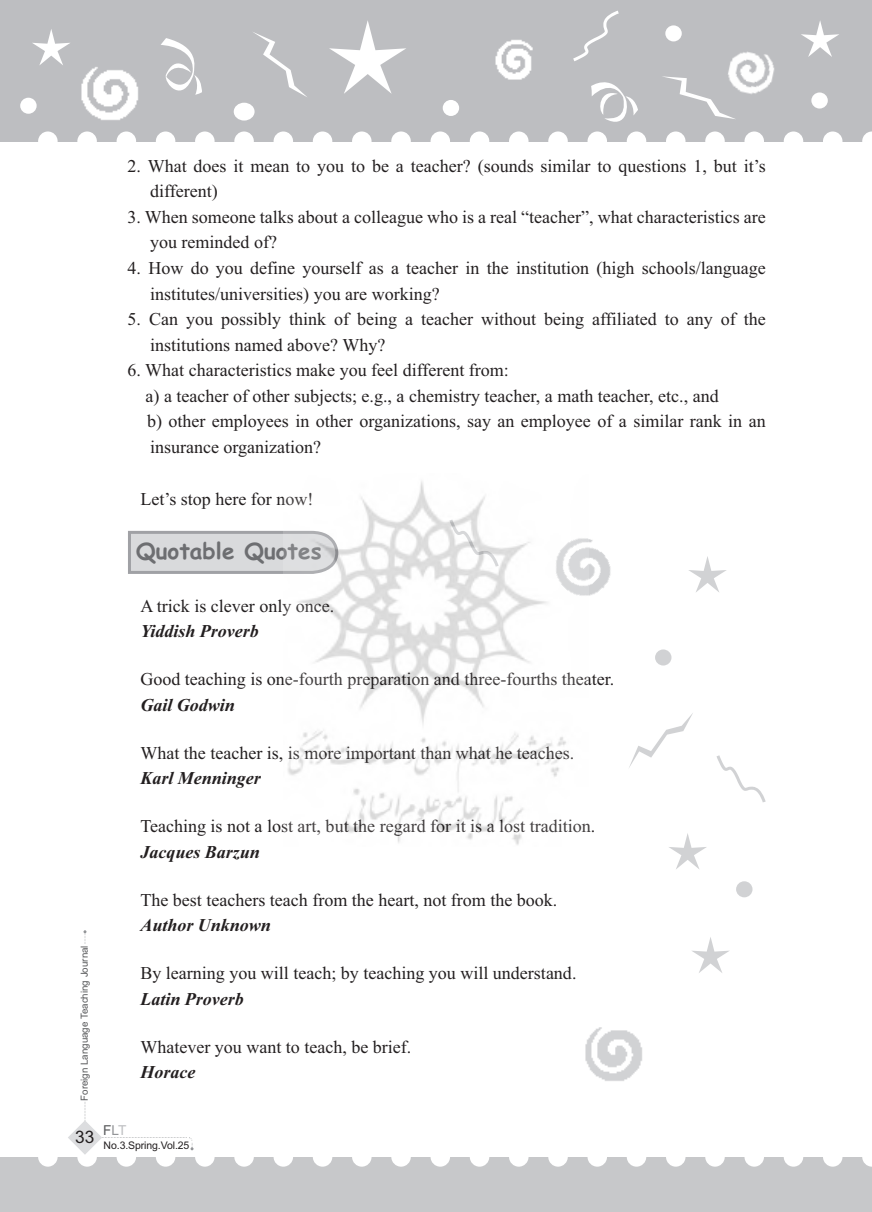
<style>
.page{position:relative;width:872px;height:1212px;background:#fff}
.page>*{position:absolute;margin:0;border:0;box-sizing:border-box;transform-origin:0 0}
.t1{font:700 22.5px "Comic Sans MS";color:#6d6e71}
.t2{font:18px/25.5px "Times New Roman";color:#231f20}
.t3{font:italic 700 18px "Times New Roman";color:#231f20}
.t4{font:13.65px "Arial";color:#57585a}
.t5{font:10.5px "Arial";letter-spacing:-.01em;color:#231f20}
.t6{font:9.75px "Arial";color:#57585a}
.s1{color:#939598}
.s2{color:#bdbec1}
</style>
<div class="page">
<div style="left:0;top:1157px;width:872px;height:55px;background:#c7c8ca"></div>
<div style="left:0;top:0;width:872px;height:141px;background:#bdbec1"></div>
<svg style="left:32px;top:11px;width:840px;height:131px"></svg>
<div style="left:665px;top:25px;width:17px;height:16px;background:#fff;border-radius:50%"></div>
<div style="left:811px;top:92px;width:16px;height:17px;background:#fff;border-radius:50%"></div>
<div style="left:20px;top:98px;width:17px;height:16px;background:#fff;border-radius:50%"></div>
<svg style="left:128px;top:531px;width:155px;height:43px;background:#d0d1d3"></svg>
<svg style="left:588px;top:539px;width:177px;height:263px"></svg>
<svg style="left:669px;top:833px;width:38px;height:36px"></svg>
<svg style="left:628px;top:712px;width:65px;height:57px"></svg>
<div style="left:736px;top:881px;width:16px;height:16px;background:#d1d2d4;border-radius:50%"></div>
<svg style="left:38px;top:930px;width:834px;height:236px"></svg>
<div style="left:81px;top:945px;width:8px;height:156px;background:#fff"></div>
<img style="left:283px;top:481px;width:305px;height:364px">
<p class="t6" style="left:81px;top:1101px;width:157px;rotate:-90deg">Foreign Language Teaching Journal</p>
<p class="t2" style="left:150px;top:155px;width:617px;text-indent:-22px">2. What does it mean to you to be a teacher? (sounds similar to questions 1, but it’s different)</p>
<p class="t2" style="left:150px;top:206px;width:617px;text-indent:-22px">3. When someone talks about a colleague who is a real “teacher”, what characteristics are you reminded of?</p>
<p class="t2" style="left:150px;top:257px;width:617px;text-indent:-22px">4. How do you define yourself as a teacher in the institution (high schools/language institutes/universities) you are working?</p>
<p class="t2" style="left:150px;top:308px;width:617px;text-indent:-22px">5. Can you possibly think of being a teacher without being affiliated to any of the institutions named above? Why?</p>
<p class="t2" style="left:146px;top:359px;width:621px;text-indent:-18px">6. What characteristics make you feel different from:<br>a) a teacher of other subjects; e.g., a chemistry teacher, a math teacher, etc., and<br>b) other employees in other organizations, say an employee of a similar rank in an insurance organization?</p>
<p class="t2" style="left:140px;top:488px;width:174px">Let’s stop here for now!</p>
<p class="t1" style="left:136px;top:541px;width:187px">Quotable Quotes</p>
<p class="t2" style="left:140px;top:594px;width:195px">A trick is clever only once.</p>
<p class="t3" style="left:140px;top:625px;width:120px">Yiddish Proverb</p>
<p class="t2" style="left:140px;top:668px;width:475px">Good teaching is one-fourth preparation and three-fourths theater.</p>
<p class="t3" style="left:140px;top:698px;width:96px">Gail Godwin</p>
<p class="t2" style="left:140px;top:741px;width:435px">What the teacher is, is more important than what he teaches.</p>
<p class="t3" style="left:140px;top:772px;width:122px">Karl Menninger</p>
<p class="t2" style="left:140px;top:815px;width:456px">Teaching is not a lost art, but the regard for it is a lost tradition.</p>
<p class="t3" style="left:140px;top:845px;width:121px">Jacques Barzun</p>
<p class="t2" style="left:140px;top:888px;width:418px">The best teachers teach from the heart, not from the book.</p>
<p class="t3" style="left:140px;top:919px;width:132px">Author Unknown</p>
<p class="t2" style="left:140px;top:962px;width:437px">By learning you will teach; by teaching you will understand.</p>
<p class="t3" style="left:140px;top:992px;width:105px">Latin Proverb</p>
<p class="t2" style="left:140px;top:1035px;width:272px">Whatever you want to teach, be brief.</p>
<p class="t3" style="left:140px;top:1066px;width:56px">Horace</p>
<p class="t4" style="left:103px;top:1125px;width:25px">F<span class="s1">L</span><span class="s2">T</span></p>
<p class="t5" style="left:75px;top:1141px;width:116px"><sup>33</sup> No.3.Spring.Vol.25</p>
</div>
